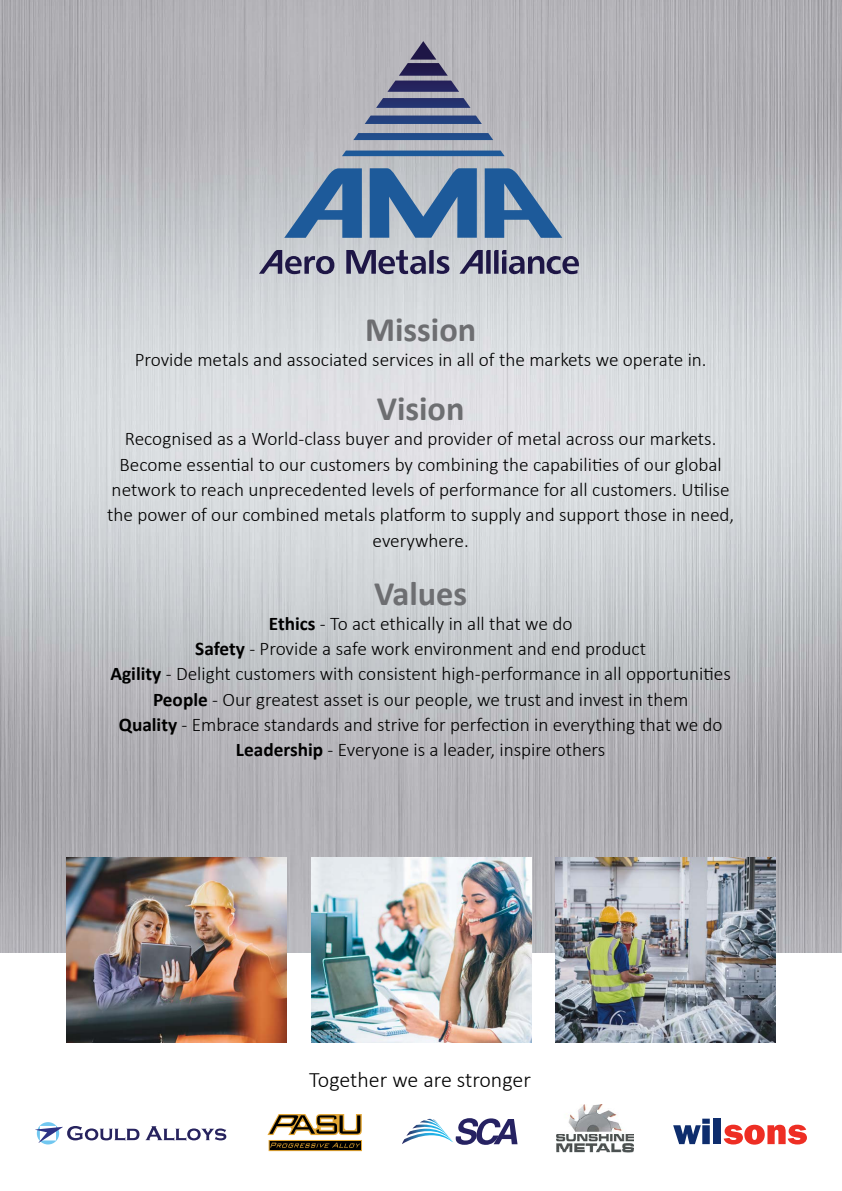
<style>
.page{position:relative;width:842px;height:1191px;background:#fff}
.page>*{position:absolute;margin:0;border:0;box-sizing:border-box;transform-origin:0 0}
.t1{font:700 34.3px "Calibri";color:#6d6e71}
.t2{font:300 22px "Calibri";color:#000}
.t3{font:300 19.3px/25.3px "Calibri";color:#000;text-align:center}
.s1{font-weight:700}
</style>
<div class="page">
<svg style="left:35px;top:1122px;width:104px;height:22px"></svg>
<svg style="left:146px;top:1126px;width:80px;height:14px"></svg>
<svg style="left:402px;top:1118px;width:115px;height:26px"></svg>
<img style="left:557px;top:1104px;width:76px;height:49px">
<div style="left:269px;top:1140px;width:92px;height:10px;background:#000"></div>
<div style="left:269px;top:1140px;width:93px;height:11px;border:1px solid #e2a533"></div>
<svg style="left:267px;top:1114px;width:95px;height:21px"></svg>
<svg style="left:270px;top:1142px;width:90px;height:6px"></svg>
<svg style="left:673px;top:1118px;width:37px;height:26px"></svg>
<div style="left:713px;top:1118px;width:8px;height:26px;background:#0e2d6d"></div>
<svg style="left:724px;top:1124px;width:83px;height:20px"></svg>
<img style="left:0;top:0;width:842px;height:952px">
<svg style="left:284px;top:168px;width:78px;height:70px"></svg>
<svg style="left:485px;top:168px;width:77px;height:70px"></svg>
<svg style="left:370px;top:168px;width:107px;height:70px"></svg>
<svg style="left:342px;top:41px;width:163px;height:115px"></svg>
<svg style="left:459px;top:250px;width:120px;height:24px"></svg>
<svg style="left:259px;top:250px;width:75px;height:24px"></svg>
<svg style="left:346px;top:250px;width:103px;height:24px"></svg>
<img style="left:67px;top:857px;width:219px;height:185px">
<img style="left:312px;top:857px;width:219px;height:185px">
<img style="left:556px;top:857px;width:219px;height:185px">
<h1 class="t1" style="left:365px;top:307px;width:113px">Mission</h1>
<p class="t3" style="left:135px;top:346px;width:573px">Provide metals and associated services in all of the markets we operate in.</p>
<h1 class="t1" style="left:377px;top:387px;width:89px">Vision</h1>
<p class="t3" style="left:107px;top:425px;width:629px">Recognised as a World-class buyer and provider of metal across our markets.<br>Become essential to our customers by combining the capabilities of our global network to reach unprecedented levels of performance for all customers. Utilise the power of our combined metals platform to supply and support those in need, everywhere.</p>
<h1 class="t1" style="left:374px;top:571px;width:95px">Values</h1>
<p class="t3" style="left:110px;top:610px;width:622px"><span class="s1">Ethics</span> - To act ethically in all that we do<br><span class="s1">Safety</span> - Provide a safe work environment and end product<br><span class="s1">Agility</span> - Delight customers with consistent high-performance in all opportunities <span class="s1">People</span> - Our greatest asset is our people, we trust and invest in them<br><span class="s1">Quality</span> - Embrace standards and strive for perfection in everything that we do <span class="s1">Leadership</span> - Everyone is a leader, inspire others</p>
<p class="t2" style="left:309px;top:1066px;width:223px">Together we are stronger</p>
</div>
